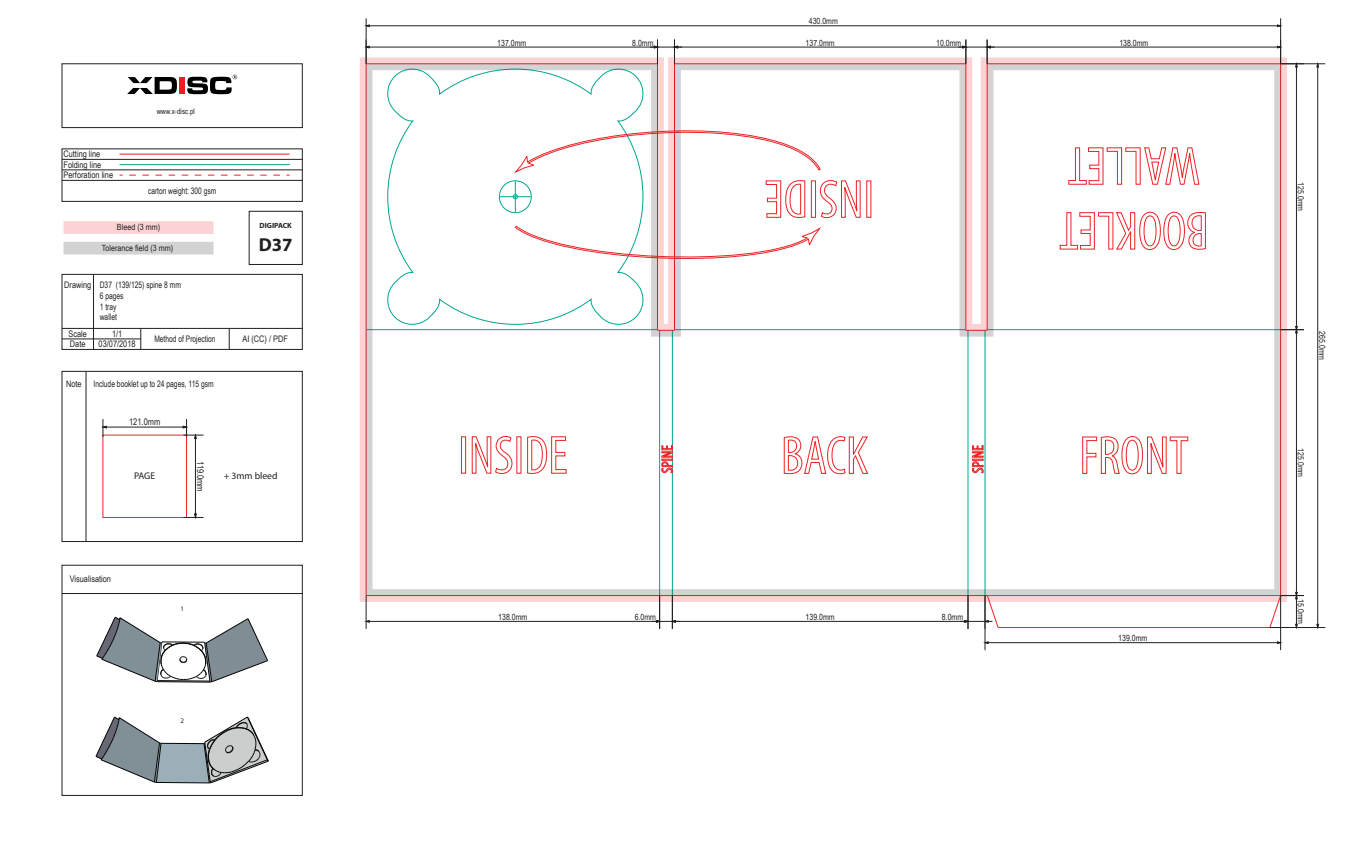
<style>
.page{position:relative;width:1345px;height:860px;background:#fff}
.page>*{position:absolute;margin:0;border:0;box-sizing:border-box;transform-origin:0 0}
.t1{font:700 18.75px "Myriad Pro";color:#231f20}
.t2{font:9.68px "Myriad Pro";color:#231f20}
.t3{font:9.15px "Arial Narrow";color:#231f20}
.t4{font:9px/10.8px "Arial Narrow";color:#231f20}
.t5{font:9px "Arial Narrow";color:#231f20;scale:.91 1}
.t6{font:9px "Arial Narrow";color:#231f20;scale:.89 1}
.t7{font:9px "Arial Narrow";color:#231f20;scale:.9 1}
.t8{font:8.48px "Arial Narrow";color:#231f20}
.t9{font:7.73px "Arial Narrow";color:#231f20}
.t10{font:700 7.5px "Myriad Pro";color:#231f20}
.t11{font:6.9px "Myriad Pro";color:#231f20}
</style>
<div class="page">
<hr style="left:998px;top:627px;width:271px;height:1px;background:#eb2225">
<svg style="left:360px;top:57px;width:927px;height:545px"></svg>
<svg style="left:365px;top:40px;width:5px;height:24px"></svg>
<hr style="left:366px;top:47px;width:291px;height:1px;background:#231f20">
<svg style="left:653px;top:40px;width:5px;height:24px"></svg>
<hr style="left:650px;top:47px;width:32px;height:1px;background:#231f20">
<svg style="left:673px;top:40px;width:5px;height:24px"></svg>
<hr style="left:674px;top:47px;width:292px;height:1px;background:#231f20">
<svg style="left:962px;top:40px;width:4px;height:24px"></svg>
<hr style="left:958px;top:47px;width:36px;height:1px;background:#231f20">
<svg style="left:986px;top:40px;width:5px;height:24px"></svg>
<hr style="left:987px;top:47px;width:293px;height:1px;background:#231f20">
<hr style="left:366px;top:18px;width:1px;height:46px;background:#231f20">
<hr style="left:1280px;top:18px;width:1px;height:46px;background:#231f20">
<hr style="left:366px;top:26px;width:914px;height:1px;background:#231f20">
<svg style="left:1276px;top:40px;width:27px;height:28px"></svg>
<hr style="left:1296px;top:64px;width:1px;height:265px;background:#231f20">
<svg style="left:1280px;top:326px;width:23px;height:7px"></svg>
<hr style="left:1296px;top:329px;width:1px;height:266px;background:#231f20">
<hr style="left:366px;top:595px;width:1px;height:34px;background:#231f20">
<hr style="left:366px;top:621px;width:293px;height:1px;background:#231f20">
<hr style="left:659px;top:595px;width:1px;height:34px;background:#231f20">
<hr style="left:672px;top:595px;width:1px;height:34px;background:#231f20">
<svg style="left:652px;top:620px;width:28px;height:2px"></svg>
<hr style="left:672px;top:621px;width:296px;height:1px;background:#231f20">
<hr style="left:968px;top:595px;width:1px;height:34px;background:#231f20">
<svg style="left:964px;top:595px;width:34px;height:33px"></svg>
<hr style="left:960px;top:621px;width:32px;height:1px;background:#231f20">
<hr style="left:985px;top:595px;width:1px;height:55px;background:#231f20">
<hr style="left:1280px;top:595px;width:1px;height:55px;background:#231f20">
<hr style="left:985px;top:642px;width:295px;height:1px;background:#231f20">
<svg style="left:1269px;top:591px;width:34px;height:36px"></svg>
<hr style="left:1296px;top:595px;width:1px;height:32px;background:#231f20">
<hr style="left:1280px;top:64px;width:45px;height:1px;background:#231f20">
<hr style="left:1269px;top:627px;width:56px;height:1px;background:#231f20">
<hr style="left:1317px;top:64px;width:1px;height:563px;background:#231f20">
<hr style="left:62px;top:593px;width:240px;height:1px;background:#231f20">
<hr style="left:86px;top:371px;width:1px;height:170px;background:#231f20">
<hr style="left:103px;top:427px;width:83px;height:1px;background:#231f20">
<svg style="left:103px;top:419px;width:4px;height:18px"></svg>
<hr style="left:195px;top:435px;width:1px;height:82px;background:#231f20">
<svg style="left:182px;top:419px;width:21px;height:20px"></svg>
<svg style="left:183px;top:513px;width:20px;height:5px"></svg>
<div style="left:62px;top:274px;width:240px;height:75px;border:1px solid #231f20"></div>
<hr style="left:62px;top:328px;width:240px;height:1px;background:#231f20">
<hr style="left:93px;top:274px;width:1px;height:75px;background:#231f20">
<hr style="left:62px;top:339px;width:79px;height:1px;background:#231f20">
<svg style="left:141px;top:328px;width:1px;height:21px"></svg>
<svg style="left:229px;top:329px;width:1px;height:20px"></svg>
<div style="left:249px;top:211px;width:54px;height:54px;border:1px solid #231f20"></div>
<div style="left:63px;top:221px;width:151px;height:13px;background:#fbd3d4"></div>
<div style="left:63px;top:242px;width:151px;height:12px;background:#d3d3d3"></div>
<hr style="left:119px;top:154px;width:171px;height:1px;background:#eb2225">
<hr style="left:119px;top:164px;width:171px;height:1px;background:#00a78f">
<svg style="left:129px;top:175px;width:161px;height:1px"></svg>
<hr style="left:62px;top:180px;width:240px;height:1px;background:#231f20">
<hr style="left:62px;top:170px;width:240px;height:1px;background:#231f20">
<hr style="left:62px;top:159px;width:240px;height:1px;background:#231f20">
<div style="left:62px;top:64px;width:240px;height:64px;border:1px solid #231f20"></div>
<svg style="left:127px;top:75px;width:110px;height:19px"></svg>
<svg style="left:97px;top:617px;width:171px;height:65px"></svg>
<svg style="left:96px;top:717px;width:172px;height:66px"></svg>
<p class="t4" style="left:63px;top:148px;width:38px">Cutting line</p>
<p class="t4" style="left:63px;top:159px;width:39px">Folding line</p>
<p class="t4" style="left:63px;top:169px;width:51px">Perforation line</p>
<p class="t9" style="left:157px;top:106px;width:40px">www.x-disc.pl</p>
<p class="t6" style="left:148px;top:184px;width:78px">carton weight: 300 gsm</p>
<p class="t8" style="left:117px;top:221px;width:45px">Bleed (3 mm)</p>
<p class="t8" style="left:102px;top:241px;width:73px">Tolerance field (3 mm)</p>
<p class="t10" style="left:259px;top:220px;width:34px">DIGIPACK</p>
<h1 class="t1" style="left:259px;top:232px;width:35px">D37</h1>
<p class="t4" style="left:100px;top:279px;width:83px;text-indent:-36px">Drawing D37 (139/125) spine 8 mm<br>6 pages<br>1 tray<br>wallet</p>
<p class="t4" style="left:70px;top:338px;width:17px">Date</p>
<p class="t4" style="left:68px;top:328px;width:20px">Scale</p>
<p class="t4" style="left:112px;top:328px;width:12px">1/1</p>
<p class="t7" style="left:154px;top:332px;width:69px">Method of Projection</p>
<p class="t4" style="left:242px;top:333px;width:47px">AI (CC) / PDF</p>
<p class="t4" style="left:99px;top:338px;width:38px">03/07/2018</p>
<p class="t4" style="left:66px;top:378px;width:17px">Note</p>
<p class="t5" style="left:93px;top:377px;width:134px">Include booklet up to 24 pages, 115 gsm</p>
<p class="t3" style="left:129px;top:415px;width:33px">121.0mm</p>
<p class="t3" style="left:207px;top:461px;width:32px;rotate:90deg">119.0mm</p>
<p class="t2" style="left:134px;top:470px;width:23px">PAGE</p>
<p class="t2" style="left:224px;top:470px;width:55px">+ 3mm bleed</p>
<p class="t4" style="left:70px;top:573px;width:43px">Visualisation</p>
<p class="t11" style="left:180px;top:604px;width:5px">1</p>
<p class="t11" style="left:180px;top:717px;width:5px">2</p>
<p class="t8" style="left:809px;top:15px;width:31px">430.0mm</p>
<p class="t8" style="left:497px;top:36px;width:31px">137.0mm</p>
<p class="t8" style="left:632px;top:36px;width:23px">8.0mm</p>
<p class="t8" style="left:805px;top:36px;width:31px">137.0mm</p>
<p class="t8" style="left:936px;top:36px;width:27px">10.0mm</p>
<p class="t8" style="left:1119px;top:36px;width:31px">138.0mm</p>
<p class="t8" style="left:498px;top:610px;width:31px">138.0mm</p>
<p class="t8" style="left:634px;top:610px;width:23px">6.0mm</p>
<p class="t8" style="left:805px;top:610px;width:31px">139.0mm</p>
<p class="t8" style="left:942px;top:610px;width:23px">8.0mm</p>
<p class="t8" style="left:1118px;top:632px;width:31px">139.0mm</p>
<p class="t8" style="left:1307px;top:182px;width:31px;rotate:90deg">125.0mm</p>
<p class="t8" style="left:1328px;top:331px;width:31px;rotate:90deg">265.0mm</p>
<p class="t8" style="left:1307px;top:448px;width:31px;rotate:90deg">125.0mm</p>
<p class="t8" style="left:1307px;top:599px;width:27px;rotate:90deg">15.0mm</p>
</div>
